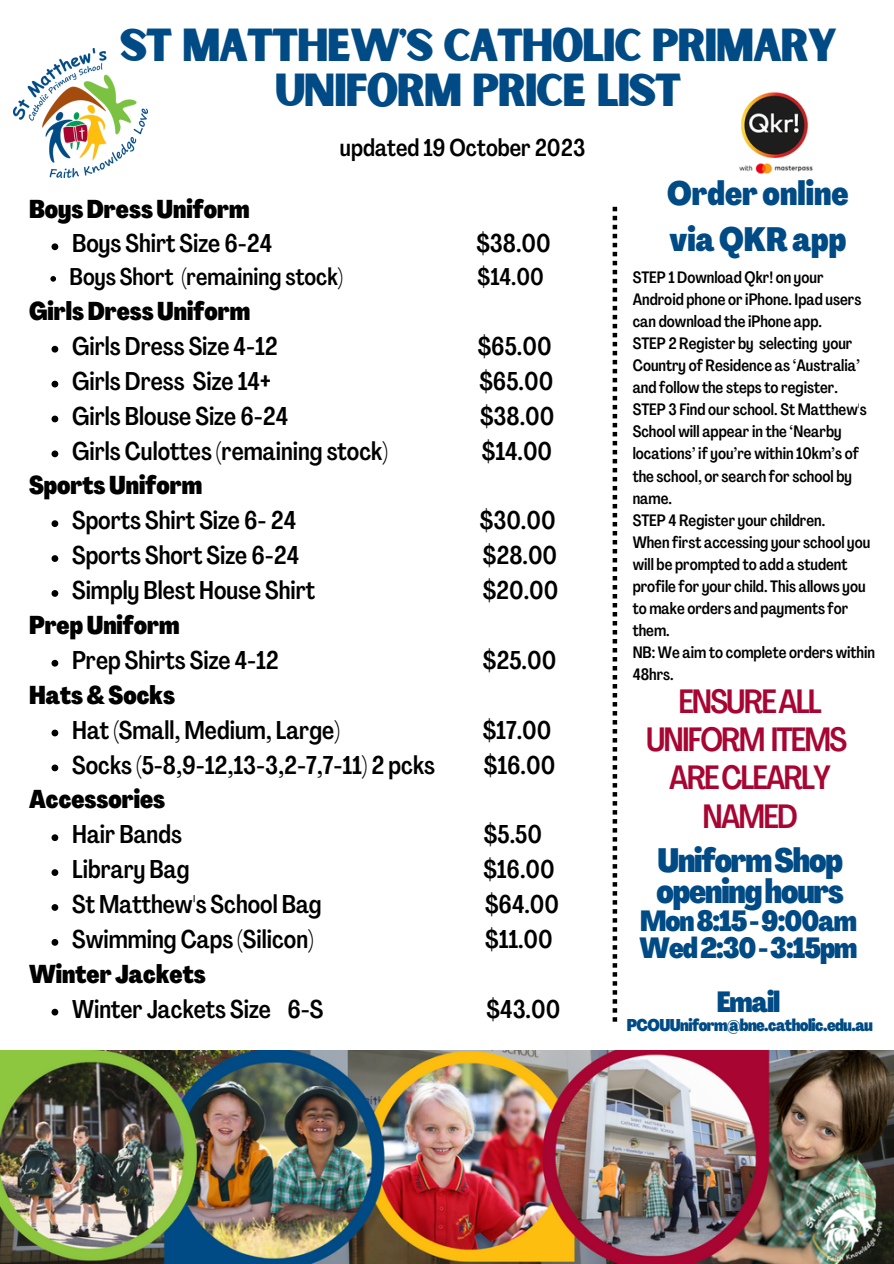
<style>
.page{position:relative;width:894px;height:1264px;background:#fff}
.page>*{position:absolute;margin:0;border:0;box-sizing:border-box;transform-origin:0 0}
.t1{font:44.25px "Sunborn Sans One";letter-spacing:-.05em;color:#004b85}
.t2{font:500 33.15px/38.2px "Agrandir Tight";letter-spacing:-.055em;color:#a80532;text-align:center}
.t3{font:800 33.15px/31.5px "Agrandir Tight";letter-spacing:-.02em;color:#004b85}
.t4{font:800 33.15px/46.2px "Agrandir Tight";color:#004b85}
.t5{font:800 28.65px "Agrandir Tight";letter-spacing:-.035em;color:#004b85}
.t6{font:500 25.35px "Agrandir Tight";color:#000}
.t7{font:800 25.35px "Agrandir Tight";color:#000}
.t8{font:500 24px "Agrandir Tight";color:#000}
.t9{font:500 23.85px "Agrandir Tight";color:#000}
.t10{font:800 16.65px "Agrandir Tight";letter-spacing:-.035em;color:#004b85}
.t11{font:500 16.35px/22px "Agrandir Tight";color:#000}
</style>
<div class="page">
<img style="left:13px;top:49px;width:134px;height:128px">
<svg style="left:51px;top:243px;width:7px;height:7px"></svg>
<svg style="left:50px;top:276px;width:6px;height:6px"></svg>
<svg style="left:51px;top:346px;width:7px;height:6px"></svg>
<svg style="left:51px;top:381px;width:7px;height:6px"></svg>
<svg style="left:51px;top:415px;width:7px;height:7px"></svg>
<svg style="left:51px;top:450px;width:7px;height:7px"></svg>
<svg style="left:51px;top:520px;width:7px;height:7px"></svg>
<svg style="left:51px;top:555px;width:7px;height:7px"></svg>
<svg style="left:51px;top:590px;width:7px;height:7px"></svg>
<svg style="left:51px;top:660px;width:7px;height:6px"></svg>
<svg style="left:51px;top:729px;width:7px;height:7px"></svg>
<svg style="left:51px;top:764px;width:7px;height:7px"></svg>
<svg style="left:51px;top:834px;width:7px;height:7px"></svg>
<svg style="left:51px;top:869px;width:7px;height:7px"></svg>
<svg style="left:51px;top:904px;width:7px;height:6px"></svg>
<svg style="left:51px;top:939px;width:7px;height:6px"></svg>
<svg style="left:51px;top:1008px;width:7px;height:7px"></svg>
<img style="left:0;top:1050px;width:893px;height:213px">
<img style="left:739px;top:92px;width:74px;height:82px">
<svg style="left:612px;top:207px;width:5px;height:814px"></svg>
<p class="t1" style="left:119px;top:17px;width:719px">ST MATTHEW'S CATHOLIC PRIMARY</p>
<p class="t1" style="left:275px;top:62px;width:408px">UNIFORM PRICE LIST</p>
<p class="t7" style="left:29px;top:198px;width:222px">BoysDressUniform</p>
<p class="t8" style="left:340px;top:138px;width:247px">updated 19 October 2023</p>
<p class="t6" style="left:72px;top:233px;width:202px">Boys Shirt Size 6-24</p>
<p class="t6" style="left:476px;top:233px;width:76px">$38.00</p>
<p class="t9" style="left:70px;top:267px;width:275px">Boys Short (remaining stock)</p>
<p class="t9" style="left:477px;top:267px;width:68px">$14.00</p>
<p class="t7" style="left:29px;top:301px;width:223px">GirlsDressUniform</p>
<p class="t6" style="left:72px;top:336px;width:207px">Girls Dress Size 4-12</p>
<p class="t6" style="left:477px;top:336px;width:75px">$65.00</p>
<p class="t6" style="left:72px;top:371px;width:200px">Girls Dress Size 14+</p>
<p class="t6" style="left:479px;top:371px;width:75px">$65.00</p>
<p class="t6" style="left:72px;top:405px;width:217px">Girls Blouse Size 6-24</p>
<p class="t6" style="left:480px;top:405px;width:76px">$38.00</p>
<p class="t6" style="left:72px;top:440px;width:317px">Girls Culottes (remaining stock)</p>
<p class="t6" style="left:481px;top:440px;width:72px">$14.00</p>
<p class="t7" style="left:29px;top:475px;width:174px">SportsUniform</p>
<p class="t6" style="left:72px;top:510px;width:225px">Sports Shirt Size 6- 24</p>
<p class="t6" style="left:479px;top:510px;width:77px">$30.00</p>
<p class="t6" style="left:72px;top:545px;width:228px">Sports Short Size 6-24</p>
<p class="t6" style="left:483px;top:545px;width:76px">$28.00</p>
<p class="t6" style="left:72px;top:580px;width:244px">Simply Blest House Shirt</p>
<p class="t6" style="left:482px;top:580px;width:77px">$20.00</p>
<p class="t7" style="left:29px;top:615px;width:152px">PrepUniform</p>
<p class="t6" style="left:72px;top:650px;width:208px">Prep Shirts Size 4-12</p>
<p class="t6" style="left:483px;top:650px;width:75px">$25.00</p>
<p class="t7" style="left:29px;top:684px;width:147px">Hats&amp;Socks</p>
<p class="t6" style="left:72px;top:719px;width:269px">Hat (Small, Medium, Large)</p>
<p class="t6" style="left:482px;top:719px;width:70px">$17.00</p>
<p class="t6" style="left:72px;top:754px;width:364px">Socks (5-8,9-12,13-3,2-7,7-11) 2 pcks</p>
<p class="t6" style="left:484px;top:754px;width:73px">$16.00</p>
<p class="t7" style="left:29px;top:789px;width:138px">Accessories</p>
<p class="t6" style="left:72px;top:824px;width:111px">Hair Bands</p>
<p class="t6" style="left:484px;top:824px;width:60px">$5.50</p>
<p class="t6" style="left:72px;top:859px;width:119px">Library Bag</p>
<p class="t6" style="left:483px;top:859px;width:73px">$16.00</p>
<p class="t6" style="left:72px;top:894px;width:251px">St Matthew's School Bag</p>
<p class="t6" style="left:485px;top:894px;width:76px">$64.00</p>
<p class="t6" style="left:72px;top:929px;width:243px">Swimming Caps (Silicon)</p>
<p class="t6" style="left:485px;top:929px;width:69px">$11.00</p>
<p class="t7" style="left:29px;top:963px;width:178px">Winter Jackets</p>
<p class="t6" style="left:72px;top:998px;width:253px">Winter Jackets Size 6-S</p>
<p class="t6" style="left:486px;top:998px;width:75px">$43.00</p>
<p class="t4" style="left:667px;top:173px;width:183px">Order online viaQKRapp</p>
<p class="t11" style="left:632px;top:268px;width:230px">STEP 1 Download Qkr! on your<br>Android phone or iPhone. Ipad users can download the iPhone app.</p>
<p class="t11" style="left:632px;top:334px;width:229px">STEP 2 Register by selecting your<br>Country of Residence as ‘Australia’ and follow the steps to register.</p>
<p class="t11" style="left:632px;top:400px;width:235px">STEP 3 Find our school. St Matthew's<br>School will appear in the ‘Nearby locations’ if you’re within 10km’s of the school, or search for school by name.</p>
<p class="t11" style="left:632px;top:510px;width:194px">STEP 4 Register your children.</p>
<p class="t11" style="left:632px;top:532px;width:239px">When first accessing your school you will be prompted to add a student profile for your child. This allows you to make orders and payments for them.</p>
<p class="t11" style="left:632px;top:643px;width:244px">NB: We aim to complete orders within<br>48hrs.</p>
<p class="t2" style="left:646px;top:685px;width:202px">ENSUREALL<br>UNIFORM ITEMS<br>ARECLEARLY<br>NAMED</p>
<p class="t3" style="left:656px;top:847px;width:189px">UniformShop openinghours</p>
<p class="t5" style="left:640px;top:909px;width:218px">Mon8:15-9:00am</p>
<p class="t5" style="left:639px;top:936px;width:219px">Wed2:30-3:15pm</p>
<p class="t5" style="left:716px;top:990px;width:65px">Email</p>
<p class="t10" style="left:626px;top:1018px;width:248px">PCOUUniform@bne.catholic.edu.au</p>
</div>
